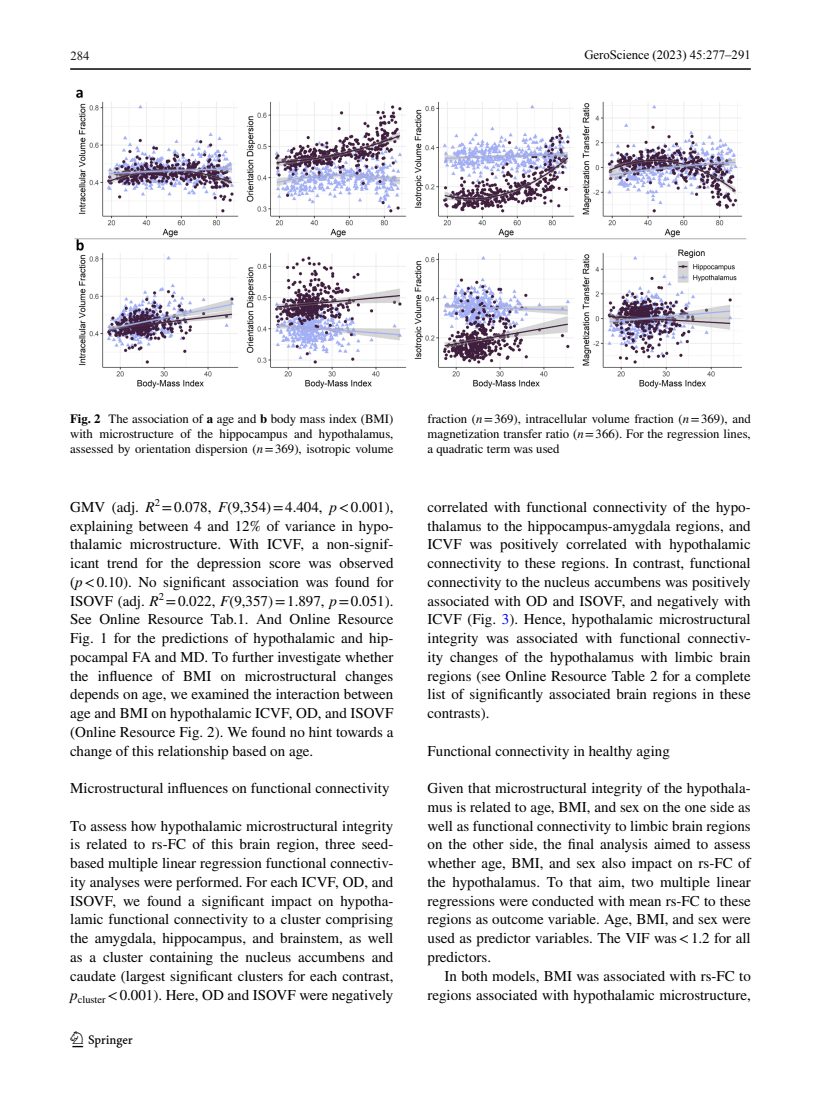
<style>
.page{position:relative;width:821px;height:1106px;background:#fff}
.page>*{position:absolute;margin:0;border:0;box-sizing:border-box;transform-origin:0 0}
.t1{font:22.5px "Springnew Regular 2";color:#000}
.t2{font:15px/18.8px "STIX";color:#000;text-align:justify}
.t3{font:12.75px/15px "STIX";color:#000;text-align:justify}
.t4{font:12.75px "Times New Roman";color:#000}
.t5{font:12.75px "Adv TT3713 a 231";color:#131413}
.s1{font-weight:700}
.s2{font-style:italic}
.s3{color:#00f}
</style>
<div class="page">
<hr style="left:70px;top:68px;width:680px;height:2px;background:#000">
<img style="left:74px;top:89px;width:672px;height:299px">
<p class="t5" style="left:70px;top:51px;width:21px">284</p>
<p class="t4" style="left:584px;top:50px;width:168px">GeroScience (2023) 45:277–291</p>
<p class="t3" style="left:70px;top:412px;width:325px"><span class="s1">Fig. 2</span> The association of <span class="s1">a</span> age and <span class="s1">b</span> body mass index (BMI) with microstructure of the hippocampus and hypothalamus, assessed by orientation dispersion (<span class="s2">n</span>=369), isotropic volume</p>
<p class="t3" style="left:427px;top:412px;width:325px">fraction (<span class="s2">n</span>=369), intracellular volume fraction (<span class="s2">n</span>=369), and magnetization transfer ratio (<span class="s2">n</span>=366). For the regression lines, a quadratic term was used</p>
<p class="t2" style="left:70px;top:498px;width:325px">GMV (adj. <span class="s2">R</span><sup>2</sup> =0.078, <span class="s2">F</span>(9,354)=4.404, <span class="s2">p</span>&lt;0.001), explaining between 4 and 12% of variance in hypo&shy;thalamic microstructure. With ICVF, a non-signif&shy;icant trend for the depression score was observed (<span class="s2">p</span>&lt;0.10). No significant association was found for ISOVF (adj. <span class="s2">R</span><sup>2</sup> =0.022, <span class="s2">F</span>(9,357)=1.897, <span class="s2">p</span>=0.051).<br>See Online Resource Tab.1. And Online Resource Fig. 1 for the predictions of hypothalamic and hip&shy;pocampal FA and MD. To further investigate whether the influence of BMI on microstructural changes depends on age, we examined the interaction between age and BMI on hypothalamic ICVF, OD, and ISOVF (Online Resource Fig. 2). We found no hint towards a change of this relationship based on age.</p>
<p class="t2" style="left:70px;top:779px;width:321px">Microstructural influences on functional connectivity</p>
<p class="t2" style="left:70px;top:817px;width:325px">To assess how hypothalamic microstructural integrity is related to rs-FC of this brain region, three seed&shy;based multiple linear regression functional connectiv&shy;ity analyses were performed. For each ICVF, OD, and ISOVF, we found a significant impact on hypotha&shy;lamic functional connectivity to a cluster comprising the amygdala, hippocampus, and brainstem, as well as a cluster containing the nucleus accumbens and caudate (largest significant clusters for each contrast, <span class="s2">p</span><sub>cluster</sub> &lt;0.001). Here, OD and ISOVF were negatively</p>
<h1 class="t1" style="left:72px;top:1031px;width:62px">1 3</h1>
<p class="t2" style="left:427px;top:498px;width:325px">correlated with functional connectivity of the hypo&shy;thalamus to the hippocampus-amygdala regions, and ICVF was positively correlated with hypothalamic connectivity to these regions. In contrast, functional connectivity to the nucleus accumbens was positively associated with OD and ISOVF, and negatively with ICVF (Fig. <span class="s3">3</span>). Hence, hypothalamic microstructural integrity was associated with functional connectiv&shy;ity changes of the hypothalamus with limbic brain regions (see Online Resource Table 2 for a complete list of significantly associated brain regions in these contrasts).</p>
<p class="t2" style="left:427px;top:742px;width:244px">Functional connectivity in healthy aging</p>
<p class="t2" style="left:427px;top:779px;width:325px">Given that microstructural integrity of the hypothala&shy;mus is related to age, BMI, and sex on the one side as well as functional connectivity to limbic brain regions on the other side, the final analysis aimed to assess whether age, BMI, and sex also impact on rs-FC of the hypothalamus. To that aim, two multiple linear regressions were conducted with mean rs-FC to these regions as outcome variable. Age, BMI, and sex were used as predictor variables. The VIF was&lt;1.2 for all predictors.</p>
<p class="t2" style="left:427px;top:967px;width:325px;text-align:right">In both models, BMI was associated with rs-FC to regions associated with hypothalamic microstructure,</p>
</div>
